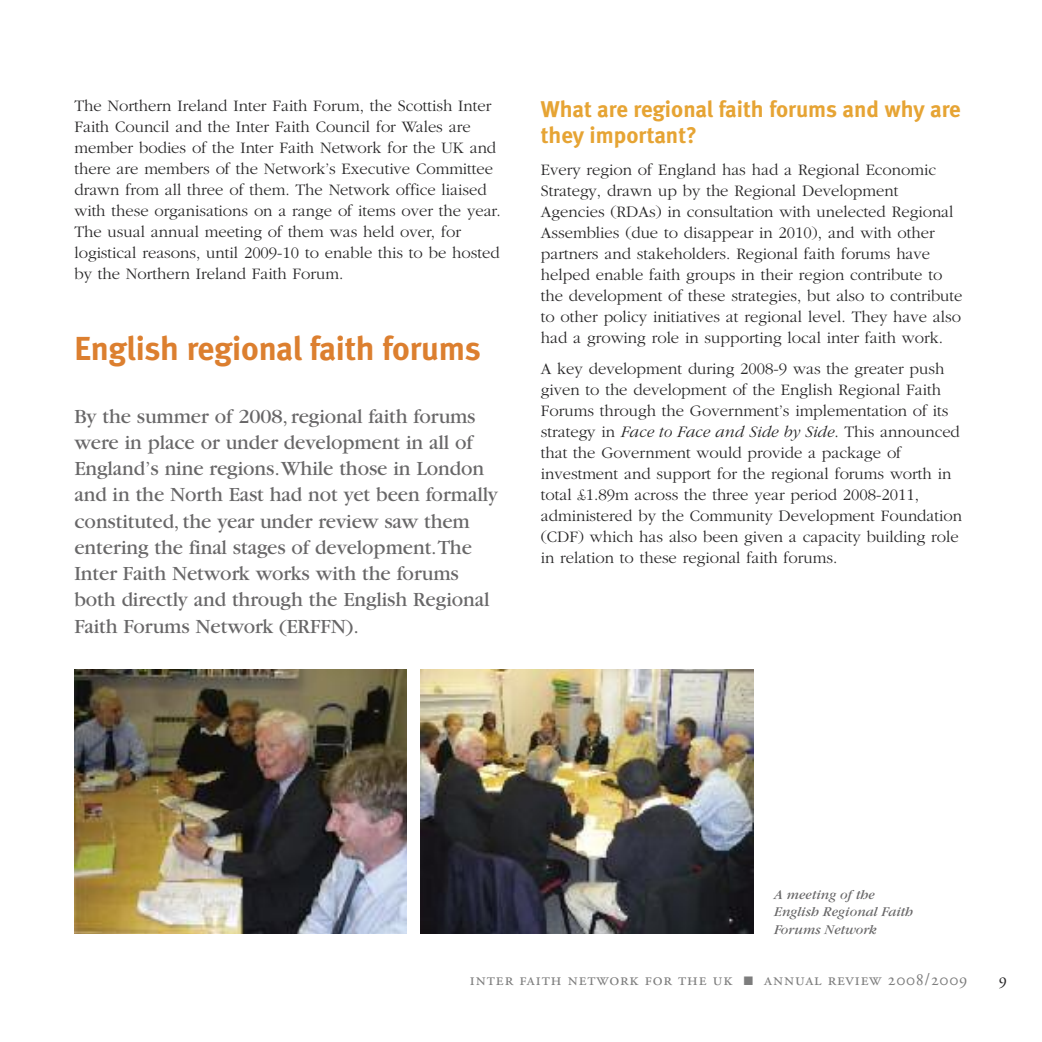
<style>
.page{position:relative;width:1042px;height:1042px;background:#fff}
.page>*{position:absolute;margin:0;border:0;box-sizing:border-box;transform-origin:0 0}
.t1{font:700 33.25px "Meta";letter-spacing:-.005em;color:#dc7f2f}
.t2{font:700 22.75px/26.2px "Meta";color:#e6a434}
.t3{font:21px/26.2px "Garamond";letter-spacing:-.005em;color:#686768}
.t4{font:17.5px "Adobe Garamond Regular SC";letter-spacing:.05em;color:#7d7d7d}
.t5{font:17.5px "Adobe Garamond Regular SC";color:#272627}
.t6{font:300 16.62px/21px "Garamond";color:#272627}
.t7{font:italic 14px/17.5px "Garamond";color:#686768}
.s1{font-style:italic}
</style>
<div class="page">
<img style="left:421px;top:669px;width:332px;height:265px">
<img style="left:74px;top:669px;width:333px;height:265px">
<p class="t6" style="left:74px;top:95px;width:428px">The Northern Ireland Inter Faith Forum, the Scottish Inter Faith Council and the Inter Faith Council for Wales are member bodies of the Inter Faith Network for the UK and there are members of the Network’s Executive Committee drawn from all three of them. The Network office liaised with these organisations on a range of items over the year.<br>The usual annual meeting of them was held over, for logistical reasons, until 2009-10 to enable this to be hosted by the Northern Ireland Faith Forum.</p>
<h1 class="t1" style="left:74px;top:336px;width:408px">English regional faith forums</h1>
<p class="t3" style="left:74px;top:405px;width:425px">By the summer of 2008, regional faith forums were in place or under development in all of England’s nine regions.While those in London and in the North East had not yet been formally constituted, the year under review saw them entering the final stages of development.The Inter Faith Network works with the forums both directly and through the English Regional Faith Forums Network (ERFFN).</p>
<h2 class="t2" style="left:541px;top:98px;width:421px">What are regional faith forums and why are they important?</h2>
<p class="t6" style="left:541px;top:159px;width:423px">Every region of England has had a Regional Economic Strategy, drawn up by the Regional Development Agencies (RDAs) in consultation with unelected Regional Assemblies (due to disappear in 2010), and with other partners and stakeholders. Regional faith forums have helped enable faith groups in their region contribute to the development of these strategies, but also to contribute to other policy initiatives at regional level. They have also had a growing role in supporting local inter faith work.</p>
<p class="t6" style="left:541px;top:358px;width:423px">A key development during 2008-9 was the greater push given to the development of the English Regional Faith Forums through the Government’s implementation of its strategy in <span class="s1">Face to Face and Side by Side</span>. This announced that the Government would provide a package of investment and support for the regional forums worth in total £1.89m across the three year period 2008-2011, administered by the Community Development Foundation (CDF) which has also been given a capacity building role in relation to these regional faith forums.</p>
<p class="t7" style="left:774px;top:887px;width:141px">A meeting of the<br>English Regional Faith<br>Forums Network</p>
<p class="t4" style="left:470px;top:972px;width:499px">inter faith network for the uk ■ annual review 2008/2009</p>
<p class="t5" style="left:999px;top:972px;width:10px">9</p>
</div>
